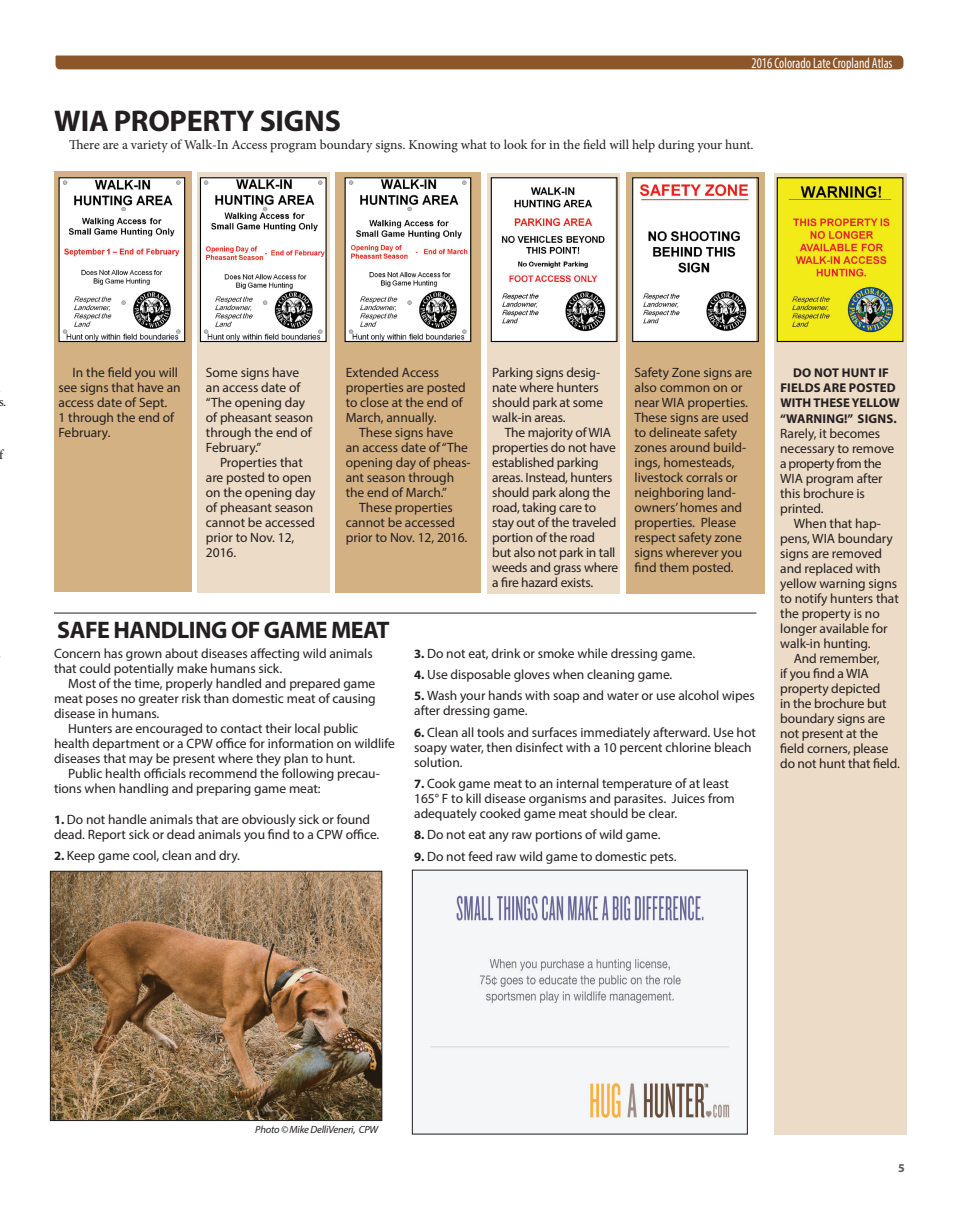
<style>
.page{position:relative;width:959px;height:1229px;background:#fff}
.page>*{position:absolute;margin:0;border:0;box-sizing:border-box;transform-origin:0 0}
.t1{font:700 30px "Myriad Pro";letter-spacing:-.01em;color:#231f20}
.t2{font:700 24px "Myriad Pro";letter-spacing:-.02em;color:#231f20}
.t3{font:condensed 15px "Myriad Pro";color:#fff;scale:.9 1}
.t4{font:13.5px/15px "Myriad Pro";letter-spacing:-.005em;color:#231f20}
.t5{font:13.5px "Minion Pro";letter-spacing:-.005em;color:#231f20}
.t6{font:700 12.75px/15.3px "Myriad Pro";letter-spacing:.01em;color:#231f20;text-align:center}
.t7{font:700 12px "Myriad Pro";color:#57585a}
.t8{font:italic 10.5px "Myriad Pro";letter-spacing:-.02em;color:#231f20}
.s1{font-weight:700;font-size:12.75px}
</style>
<div class="page">
<svg style="left:55px;top:55px;width:849px;height:15px;background:#93633a"></svg>
<div style="left:774px;top:173px;width:132px;height:961px;background:#ecdbc6"></div>
<div style="left:487px;top:173px;width:133px;height:420px;background:#ecdbc6"></div>
<div style="left:197px;top:173px;width:132px;height:420px;background:#ecdbc6"></div>
<div style="left:626px;top:173px;width:138px;height:421px;background:#d4b183"></div>
<div style="left:335px;top:173px;width:145px;height:420px;background:#d4b183"></div>
<div style="left:54px;top:172px;width:137px;height:420px;background:#d4b183"></div>
<img style="left:60px;top:179px;width:123px;height:161px">
<div style="left:58px;top:177px;width:127px;height:165px;border:1px solid #040503"></div>
<img style="left:202px;top:179px;width:122px;height:161px">
<div style="left:200px;top:177px;width:126px;height:165px;border:1px solid #040503"></div>
<img style="left:346px;top:179px;width:123px;height:161px">
<div style="left:344px;top:177px;width:127px;height:165px;border:1px solid #040503"></div>
<img style="left:492px;top:179px;width:122px;height:161px">
<div style="left:490px;top:177px;width:127px;height:165px;border:1px solid #040503"></div>
<img style="left:634px;top:179px;width:121px;height:161px">
<div style="left:632px;top:177px;width:126px;height:165px;border:1px solid #040503"></div>
<img style="left:778px;top:179px;width:123px;height:161px">
<div style="left:776px;top:177px;width:127px;height:165px;border:1px solid #040503"></div>
<hr style="left:54px;top:613px;width:702px;height:1px;background:#231f20">
<img style="left:52px;top:873px;width:328px;height:245px">
<div style="left:50px;top:871px;width:332px;height:249px;border:1px solid #231f20"></div>
<img style="left:414px;top:871px;width:331px;height:261px">
<p class="t3" style="left:751px;top:54px;width:158px">2016 Colorado Late Cropland Atlas</p>
<h1 class="t1" style="left:54px;top:101px;width:288px">WIA PROPERTY SIGNS</h1>
<p class="t5" style="left:69px;top:135px;width:686px">There are a variety of Walk-In Access program boundary signs. Knowing what to look for in the field will help during your hunt.</p>
<p class="t5" style="left:-2px;top:392px;width:9px">s.</p>
<p class="t5" style="left:0;top:446px;width:5px">f</p>
<p class="t4" style="left:634px;top:365px;width:119px">Safety Zone signs are also common on or near WIA properties.<br>These signs are used to delineate safety zones around build&shy;ings, homesteads, livestock corrals or neighboring land&shy;owners’ homes and properties. Please respect safety zone signs wherever you find them posted.</p>
<p class="t6" style="left:780px;top:364px;width:121px">DO NOT HUNT IF<br>FIELDS ARE POSTED<br>WITH THESE YELLOW “WARNING!” SIGNS.</p>
<p class="t4" style="left:58px;top:365px;width:124px;text-indent:14px">In the field you will see signs that have an access date of Sept.<br>1 through the end of<br>February.</p>
<p class="t4" style="left:492px;top:365px;width:112px">Parking signs desig&shy;nate where hunters should park at some walk-in areas.</p>
<p class="t4" style="left:492px;top:425px;width:128px;text-indent:13px">The majority of WIA properties do not have established parking areas. Instead, hunters should park along the road, taking care to stay out of the traveled portion of the road<br>but also not park in tall weeds and grass where a fire hazard exists.</p>
<p class="t4" style="left:346px;top:365px;width:121px">Extended Access properties are posted to close at the end of<br>March, annually.</p>
<p class="t4" style="left:346px;top:425px;width:126px;text-indent:14px">These signs have<br>an access date of “The opening day of pheas&shy;ant season through the end of March.”</p>
<p class="t4" style="left:346px;top:500px;width:123px;text-indent:14px">These properties cannot be accessed prior to Nov. 12, 2016.</p>
<p class="t4" style="left:206px;top:365px;width:109px">Some signs have an access date of “The opening day of pheasant season through the end of<br>February.”</p>
<p class="t4" style="left:206px;top:455px;width:111px;text-indent:14px">Properties that are posted to open on the opening day of pheasant season cannot be accessed prior to Nov. 12,<br>2016.</p>
<p class="t4" style="left:780px;top:425px;width:116px">Rarely, it becomes necessary to remove a property from the<br>WIA program after this brochure is printed.</p>
<p class="t4" style="left:780px;top:515px;width:120px;text-indent:14px">When that hap&shy;pens, WIA boundary signs are removed and replaced with yellow warning signs to notify hunters that the property is no longer available for walk-in hunting.</p>
<p class="t4" style="left:780px;top:650px;width:121px;text-indent:14px">And remember,<br>if you find a WIA property depicted<br>in the brochure but boundary signs are not present at the field corners, please do not hunt that field.</p>
<h2 class="t2" style="left:57px;top:614px;width:334px">SAFE HANDLING OF GAME MEAT</h2>
<p class="t4" style="left:54px;top:646px;width:320px">Concern has grown about diseases affecting wild animals that could potentially make humans sick.</p>
<p class="t4" style="left:54px;top:676px;width:323px;text-align:justify;text-indent:14px">Most of the time, properly handled and prepared game meat poses no greater risk than domestic meat of causing disease in humans.</p>
<p class="t4" style="left:54px;top:721px;width:342px;text-indent:14px">Hunters are encouraged to contact their local public health department or a CPW office for information on wildlife diseases that may be present where they plan to hunt.</p>
<p class="t4" style="left:54px;top:766px;width:327px;text-indent:14px">Public health officials recommend the following precau&shy;tions when handling and preparing game meat:</p>
<p class="t4" style="left:54px;top:811px;width:327px"><span class="s1">1.</span> Do not handle animals that are obviously sick or found dead. Report sick or dead animals you find to a CPW office.</p>
<p class="t4" style="left:54px;top:847px;width:187px"><span class="s1">2.</span> Keep game cool, clean and dry.</p>
<p class="t4" style="left:414px;top:645px;width:282px"><span class="s1">3.</span> Do not eat, drink or smoke while dressing game.</p>
<p class="t4" style="left:414px;top:667px;width:260px"><span class="s1">4.</span> Use disposable gloves when cleaning game.</p>
<p class="t4" style="left:414px;top:688px;width:342px"><span class="s1">5.</span> Wash your hands with soap and water or use alcohol wipes after dressing game.</p>
<p class="t4" style="left:414px;top:724px;width:343px"><span class="s1">6.</span> Clean all tools and surfaces immediately afterward. Use hot soapy water, then disinfect with a 10 percent chlorine bleach solution.</p>
<p class="t4" style="left:414px;top:776px;width:322px"><span class="s1">7.</span> Cook game meat to an internal temperature of at least<br>165° F to kill disease organisms and parasites. Juices from adequately cooked game meat should be clear.</p>
<p class="t4" style="left:414px;top:827px;width:248px"><span class="s1">8.</span> Do not eat any raw portions of wild game.</p>
<p class="t4" style="left:414px;top:848px;width:264px"><span class="s1">9.</span> Do not feed raw wild game to domestic pets.</p>
<p class="t8" style="left:255px;top:1123px;width:124px">Photo © Mike DelliVeneri, CPW</p>
<p class="t7" style="left:898px;top:1160px;width:8px">5</p>
</div>
